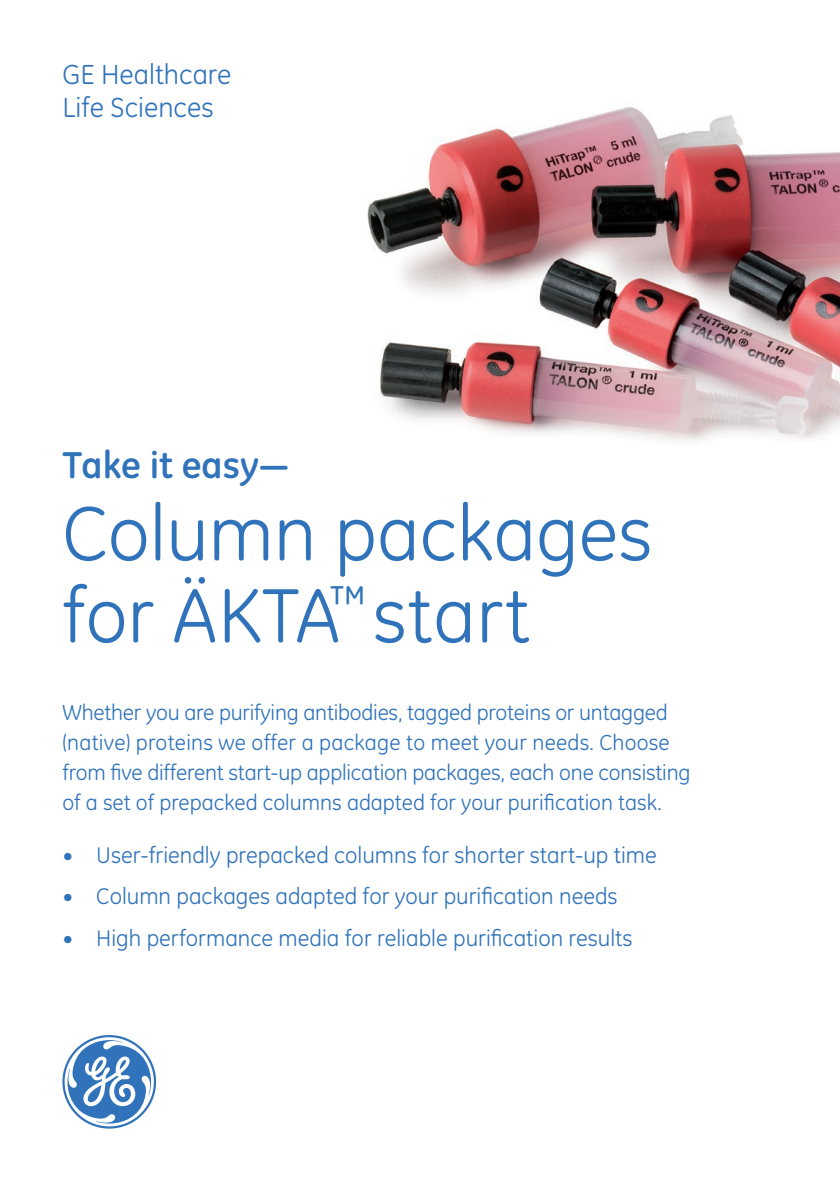
<style>
.page{position:relative;width:840px;height:1191px;background:#fff}
.page>*{position:absolute;margin:0;border:0;box-sizing:border-box;transform-origin:0 0}
.t1{font:78px/82px "GE Inspira";color:#3073ba}
.t2{font:700 38px "GE Inspira";color:#3073ba}
.t3{font:28px/33px "GE Inspira";color:#3073ba}
.t4{font:23px "GE Inspira";color:#3073ba}
.t5{font:22px/30px "GE Inspira";letter-spacing:-.01em;color:#3073ba}
</style>
<div class="page">
<img style="left:367px;top:107px;width:472px;height:335px">
<svg style="left:62px;top:1035px;width:94px;height:93px"></svg>
<p class="t3" style="left:62px;top:58px;width:170px">GE Healthcare<br>Life Sciences</p>
<h2 class="t2" style="left:62px;top:441px;width:228px">Take it easy—</h2>
<h1 class="t1" style="left:62px;top:493px;width:591px">Column packages for ÄKTA<sup>™</sup> start</h1>
<p class="t5" style="left:62px;top:698px;width:629px">Whether you are purifying antibodies, tagged proteins or untagged (native) proteins we offer a package to meet your needs. Choose from five different start-up application packages, each one consisting of a set of prepacked columns adapted for your purification task.</p>
<p class="t4" style="left:62px;top:842px;width:595px">• User-friendly prepacked columns for shorter start-up time</p>
<p class="t4" style="left:62px;top:883px;width:556px">• Column packages adapted for your purification needs</p>
<p class="t4" style="left:62px;top:925px;width:571px">• High performance media for reliable purification results</p>
</div>
